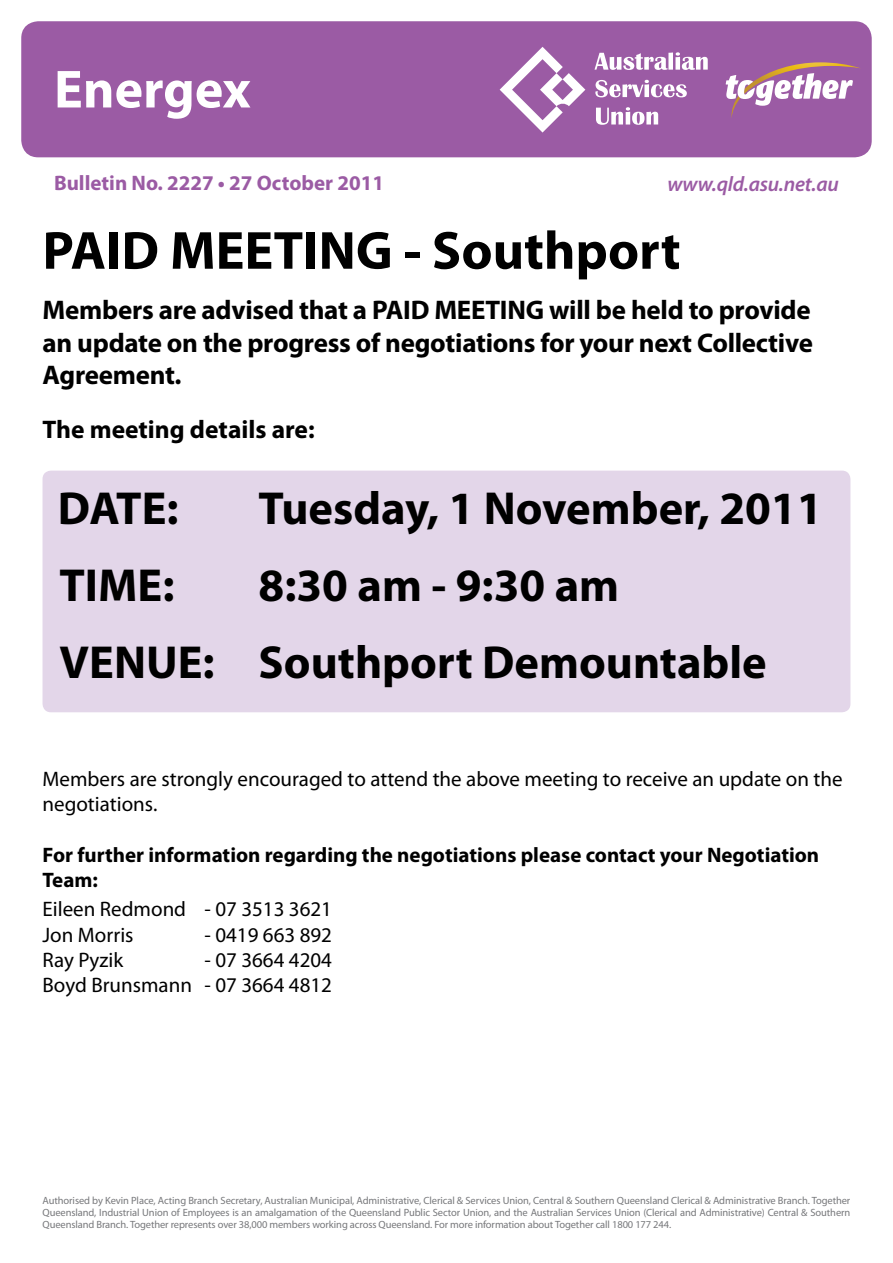
<style>
.page{position:relative;width:893px;height:1263px;background:#fff}
.page>*{position:absolute;margin:0;border:0;box-sizing:border-box;transform-origin:0 0}
.t1{font:700 54px "Myriad Pro";color:#000}
.t2{font:700 54px "Myriad";color:#fff}
.t3{font:700 46.5px/77.1px "Myriad Pro";color:#000}
.t4{font:700 27px/32.4px "Myriad Pro";letter-spacing:-.01em;color:#000;text-align:justify}
.t5{font:700 25.5px "Myriad Pro";color:#000}
.t6{font:21px/25.2px "Myriad Pro";color:#000}
.t7{font:700 21px/25.2px "Myriad Pro";color:#000}
.t8{font:700 21px "Myriad Pro";color:#9b5ba4}
.t9{font:italic 600 21px "Myriad Pro";letter-spacing:-.01em;color:#9b5ba4}
.t10{font:10.5px/12px "Myriad Pro";letter-spacing:-.01em;color:#77787b;text-align:justify}
</style>
<div class="page">
<div style="left:21px;top:21px;width:851px;height:136px;background:#9b5ba4;border-radius:17px"></div>
<svg style="left:726px;top:62px;width:134px;height:56px"></svg>
<svg style="left:500px;top:47px;width:85px;height:86px"></svg>
<svg style="left:594px;top:52px;width:114px;height:18px"></svg>
<svg style="left:595px;top:80px;width:92px;height:17px"></svg>
<svg style="left:596px;top:107px;width:62px;height:18px"></svg>
<div style="left:43px;top:471px;width:807px;height:241px;background:#e3d6e9;border-radius:9px"></div>
<h1 class="t2" style="left:54px;top:62px;width:198px">Energex</h1>
<h3 class="t8" style="left:54px;top:169px;width:331px">Bulletin No. 2227 • 27 October 2011</h3>
<h3 class="t9" style="left:667px;top:170px;width:173px">www.qld.asu.net.au</h3>
<h1 class="t1" style="left:43px;top:215px;width:640px">PAID MEETING - Southport</h1>
<h3 class="t4" style="left:43px;top:293px;width:772px">Members are advised that a PAID MEETING will be held to provide an update on the progress of negotiations for your next Collective Agreement.</h3>
<h3 class="t5" style="left:43px;top:413px;width:274px">The meeting details are:</h3>
<h2 class="t3" style="left:58px;top:469px;width:122px">DATE:</h2>
<h2 class="t3" style="left:259px;top:469px;width:565px">Tuesday, 1 November, 2011</h2>
<h2 class="t3" style="left:60px;top:546px;width:116px">TIME:</h2>
<h2 class="t3" style="left:60px;top:546px;width:709px;text-indent:199px">8:30 am - 9:30 am<br>VENUE: Southport Demountable</h2>
<h3 class="t6" style="left:43px;top:766px;width:802px">Members are strongly encouraged to attend the above meeting to receive an update on the negotiations.</h3>
<h3 class="t7" style="left:43px;top:841px;width:778px">For further information regarding the negotiations please contact your Negotiation<br>Team:</h3>
<h3 class="t6" style="left:43px;top:896px;width:291px">Eileen Redmond - 07 3513 3621<br>Jon Morris</h3>
<h3 class="t6" style="left:205px;top:922px;width:129px">- 0419 663 892</h3>
<h3 class="t6" style="left:43px;top:947px;width:82px">Ray Pyzik</h3>
<h3 class="t6" style="left:43px;top:947px;width:291px;text-align:right">- 07 3664 4204<br>Boyd Brunsmann - 07 3664 4812</h3>
<p class="t10" style="left:43px;top:1194px;width:809px">Authorised by Kevin Place, Acting Branch Secretary, Australian Municipal, Administrative, Clerical &amp; Services Union, Central &amp; Southern Queensland Clerical &amp; Administrative Branch. Together Queensland, Industrial Union of Employees is an amalgamation of the Queensland Public Sector Union, and the Australian Services Union (Clerical and Administrative) Central &amp; Southern Queensland Branch. Together represents over 38,000 members working across Queensland. For more information about Together call 1800 177 244.</p>
</div>
